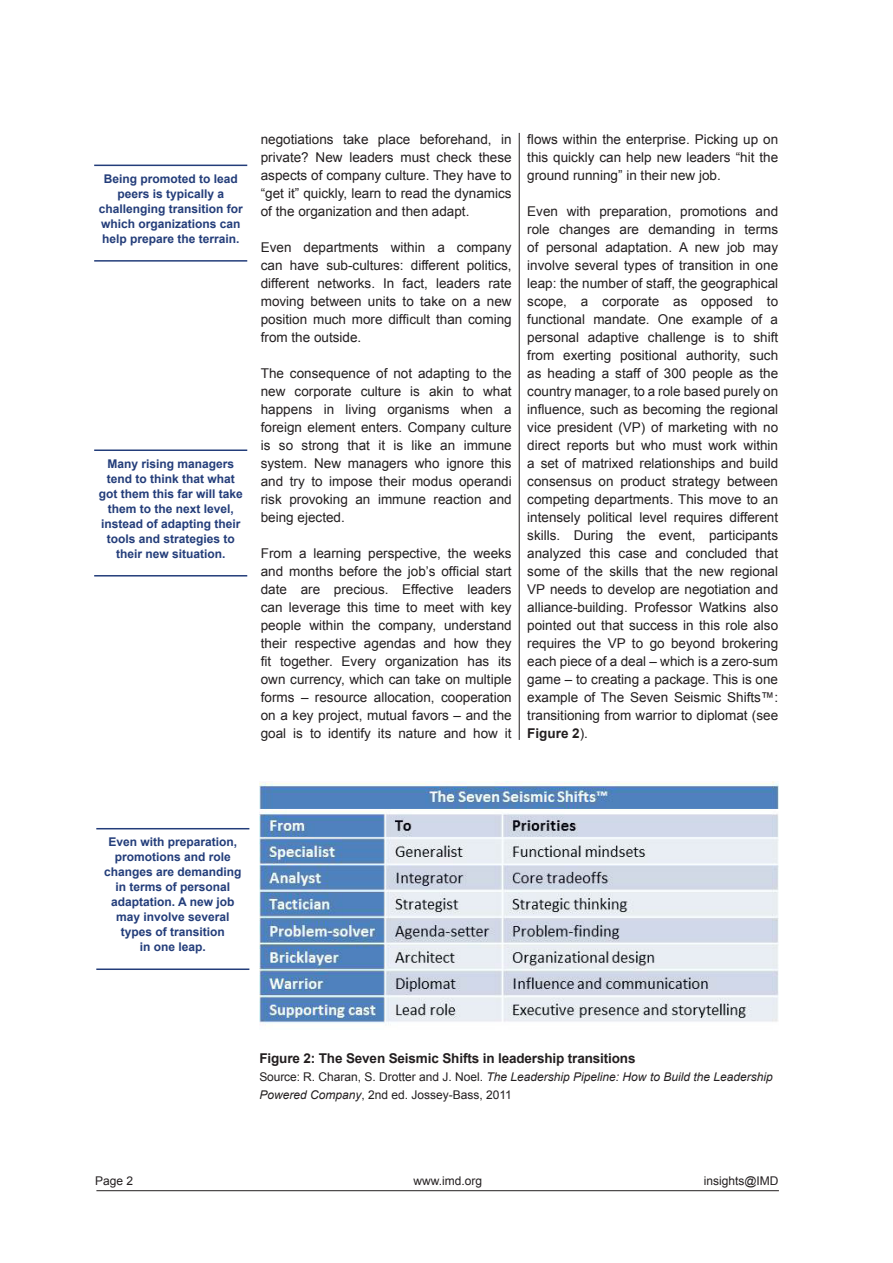
<style>
.page{position:relative;width:893px;height:1263px;background:#fff}
.page>*{position:absolute;margin:0;border:0;box-sizing:border-box;transform-origin:0 0}
.Text{font:13.5px/18px "Arial";color:#231f20;text-align:justify}
.Figure_heading{font:700 13.5px "Arial";letter-spacing:-.01em;color:#231f20}
.Callout{font:700 12px/15px "Arial";color:#233d7a;text-align:center}
.Figure_heading-2{font:italic 12px/18px "Arial";color:#231f20}
.t1{font:12px "Arial";color:#231f20}
.s1{font-weight:700}
.s2{font-style:normal}
</style>
<div class="page">
<hr style="left:519px;top:133px;width:1px;height:607px;background:#231f20">
<hr style="left:96px;top:1190px;width:683px;height:1px;background:#231f20">
<hr style="left:94px;top:449px;width:153px;height:2px;background:#233d7a">
<hr style="left:94px;top:575px;width:153px;height:1px;background:#233d7a">
<hr style="left:94px;top:165px;width:153px;height:1px;background:#233d7a">
<hr style="left:94px;top:260px;width:153px;height:2px;background:#233d7a">
<img style="left:259px;top:781px;width:519px;height:242px">
<hr style="left:96px;top:828px;width:153px;height:1px;background:#233d7a">
<hr style="left:96px;top:968px;width:153px;height:2px;background:#233d7a">
<p class="Callout" style="left:99px;top:172px;width:146px">Being promoted to lead peers is typically a challenging transition for which organizations can help prepare the terrain.</p>
<p class="Callout" style="left:99px;top:457px;width:146px">Many rising managers tend to think that what got them this far will take them to the next level, instead of adapting their tools and strategies to their new situation.</p>
<p class="Text" style="left:261px;top:130px;width:252px">negotiations take place beforehand, in private? New leaders must check these aspects of company culture. They have to “get it” quickly, learn to read the dynamics of the organization and then adapt.</p>
<p class="Text" style="left:261px;top:238px;width:252px">Even departments within a company can have sub-cultures: different politics, different networks. In fact, leaders rate moving between units to take on a new position much more difficult than coming from the outside.</p>
<p class="Text" style="left:261px;top:364px;width:252px">The consequence of not adapting to the new corporate culture is akin to what happens in living organisms when a foreign element enters. Company culture is so strong that it is like an immune system. New managers who ignore this and try to impose their modus operandi risk provoking an immune reaction and being ejected.</p>
<p class="Text" style="left:261px;top:544px;width:252px">From a learning perspective, the weeks and months before the job’s official start date are precious. Effective leaders can leverage this time to meet with key people within the company, understand their respective agendas and how they fit together. Every organization has its own currency, which can take on multiple forms – resource allocation, cooperation on a key project, mutual favors – and the goal is to identify its nature and how it</p>
<p class="Text" style="left:527px;top:130px;width:252px">flows within the enterprise. Picking up on this quickly can help new leaders “hit the ground running” in their new job.</p>
<p class="Text" style="left:527px;top:202px;width:252px">Even with preparation, promotions and role changes are demanding in terms of personal adaptation. A new job may involve several types of transition in one leap: the number of staff, the geographical scope, a corporate as opposed to functional mandate. One example of a personal adaptive challenge is to shift from exerting positional authority, such as heading a staff of 300 people as the country manager, to a role based purely on influence, such as becoming the regional vice president (VP) of marketing with no direct reports but who must work within a set of matrixed relationships and build consensus on product strategy between competing departments. This move to an intensely political level requires different skills. During the event, participants analyzed this case and concluded that some of the skills that the new regional VP needs to develop are negotiation and alliance-building. Professor Watkins also pointed out that success in this role also requires the VP to go beyond brokering each piece of a deal – which is a zero-sum game – to creating a package. This is one example of The Seven Seismic Shifts™: transitioning from warrior to diplomat (see <span class="s1">Figure 2</span>).</p>
<p class="Callout" style="left:104px;top:835px;width:139px">Even with preparation, promotions and role changes are demanding in terms of personal adaptation. A new job may involve several types of transition<br>in one leap.</p>
<p class="Figure_heading" style="left:259px;top:1050px;width:378px">Figure 2: The Seven Seismic Shifts in leadership transitions</p>
<p class="Figure_heading-2" style="left:259px;top:1068px;width:515px"><span class="s2">Source: R. Charan, S. Drotter and J. Noel.</span> The Leadership Pipeline: How to Build the Leadership<br>Powered Company<span class="s2">, 2nd ed. Jossey-Bass, 2011</span></p>
<p class="t1" style="left:95px;top:1173px;width:40px">Page 2</p>
<p class="t1" style="left:414px;top:1173px;width:70px">www.imd.org</p>
<p class="t1" style="left:704px;top:1173px;width:76px">insights@IMD</p>
</div>
